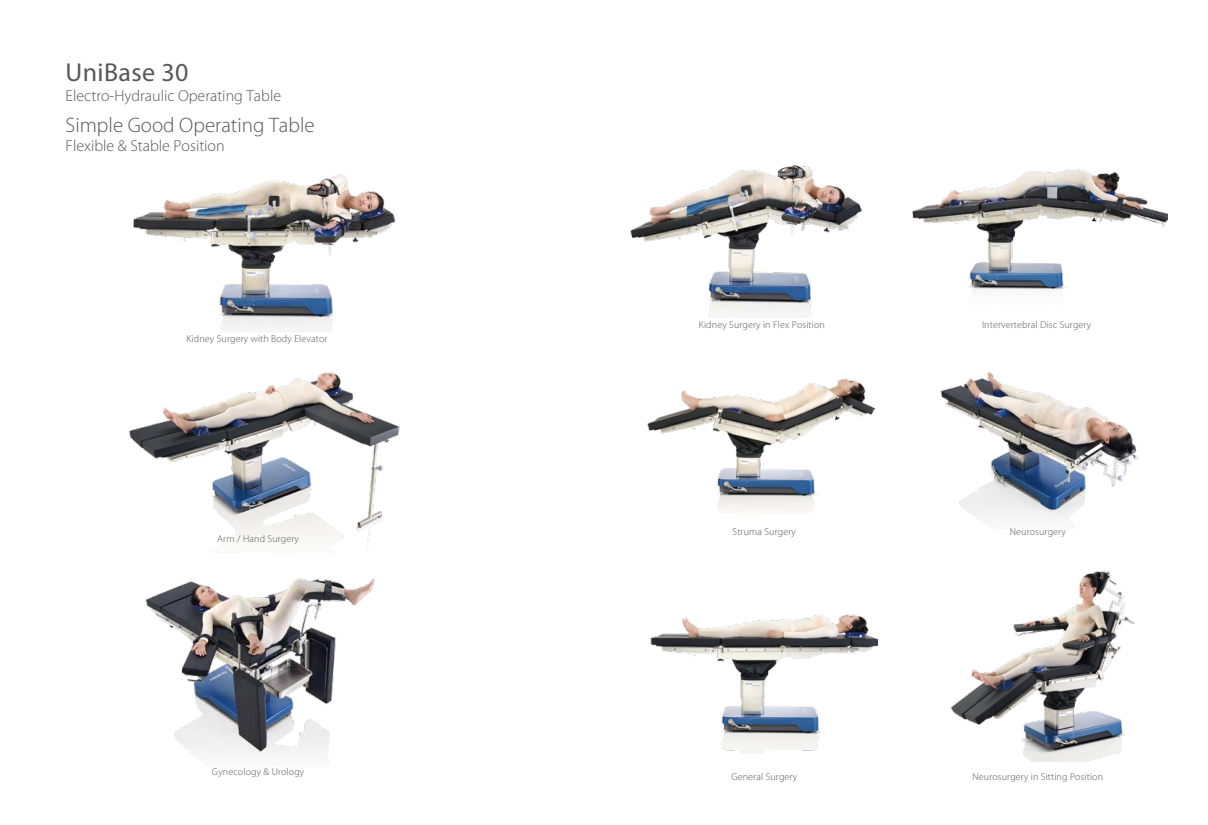
<style>
.page{position:relative;width:1208px;height:825px;background:#fff}
.page>*{position:absolute;margin:0;border:0;box-sizing:border-box;transform-origin:0 0}
.t1{font:26px "Myriad Pro";letter-spacing:.015em;color:#595757}
.t2{font:300 21px "Myriad Pro";color:#595757}
.t3{font:300 16px "Myriad Pro";color:#595757}
.t4{font:300 10px "Myriad Pro";letter-spacing:.015em;color:#595757}
</style>
<div class="page">
<img style="left:912px;top:169px;width:255px;height:131px">
<img style="left:130px;top:373px;width:269px;height:172px">
<img style="left:648px;top:378px;width:227px;height:135px">
<img style="left:940px;top:372px;width:198px;height:154px">
<img style="left:146px;top:579px;width:229px;height:186px">
<img style="left:650px;top:615px;width:227px;height:138px">
<img style="left:950px;top:572px;width:184px;height:189px">
<img style="left:133px;top:174px;width:263px;height:158px">
<img style="left:630px;top:165px;width:233px;height:152px">
<h1 class="t1" style="left:66px;top:57px;width:124px">UniBase 30</h1>
<h3 class="t3" style="left:66px;top:87px;width:217px">Electro-Hydraulic Operating Table</h3>
<h2 class="t2" style="left:66px;top:114px;width:250px">Simple Good Operating Table</h2>
<h3 class="t3" style="left:66px;top:137px;width:161px">Flexible &amp; Stable Position</h3>
<p class="t4" style="left:186px;top:334px;width:142px">Kidney Surgery with Body Elevator</p>
<p class="t4" style="left:217px;top:533px;width:83px">Arm / Hand Surgery</p>
<p class="t4" style="left:212px;top:767px;width:94px">Gynecology &amp; Urology</p>
<p class="t4" style="left:699px;top:320px;width:127px">Kidney Surgery in Flex Position</p>
<p class="t4" style="left:732px;top:526px;width:65px">Struma Surgery</p>
<p class="t4" style="left:982px;top:320px;width:111px">Intervertebral Disc Surgery</p>
<p class="t4" style="left:1009px;top:526px;width:57px">Neurosurgery</p>
<p class="t4" style="left:731px;top:772px;width:67px">General Surgery</p>
<p class="t4" style="left:972px;top:772px;width:132px">Neurosurgery in Sitting Position</p>
</div>
